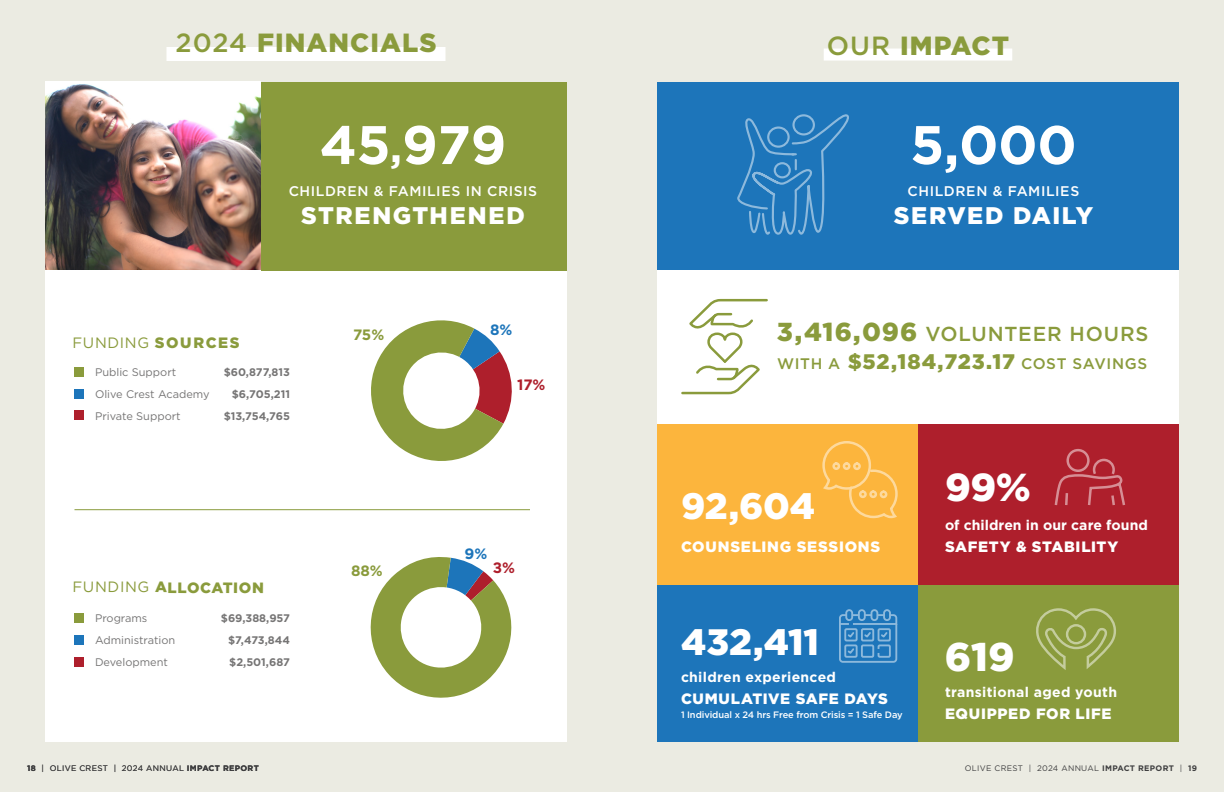
<style>
.page{position:relative;width:1224px;height:792px;background:#fff}
.page>*{position:absolute;margin:0;border:0;box-sizing:border-box;transform-origin:0 0}
.t1{font:700 54.2px "Gotham";letter-spacing:-.01em;color:#fff}
.t2{font:900 40px "Gotham";color:#fff}
.t3{font:900 39px "Gotham";color:#fff}
.t4{font:900 36.7px "Gotham";letter-spacing:-.01em;color:#fff}
.page_headers{font:900 26.3px "Gotham";letter-spacing:.04em;color:#8a9b3c}
.t5{font:900 24px "Gotham";letter-spacing:.07em;color:#fff}
.t6{font:500 20.2px "Gotham";letter-spacing:.045em;color:#8a9b3c}
.t7{font:500 15.3px "Gotham";letter-spacing:.04em;color:#8a9b3c}
.t8{font:900 15px "Gotham";letter-spacing:.045em;color:#fff}
.t9{font:900 15px "Gotham";color:#8a9b3c}
.t10{font:15px "Gotham";letter-spacing:.045em;color:#8a9b3c}
.chart_percentages{font:700 15px "Gotham";color:#8a9b3c}
.chart_percentages-2{font:700 15px "Gotham";color:#ae1f2c}
.chart_percentages-3{font:700 15px "Gotham";color:#1d75ba}
.t11{font:500 14px "Gotham";letter-spacing:.045em;color:#fff}
.t12{font:700 14px "Gotham";letter-spacing:.02em;color:#fff}
.t13{font:700 14px "Gotham";color:#fff}
.financials{font:11px "Gotham";color:#767575}
.financials-2{font:700 11px "Gotham";color:#767575}
.t14{font:500 9.3px "Gotham";letter-spacing:-.01em;color:#fff}
.t15{font:8px "Gotham";letter-spacing:.04em;color:#3e3e3f}
.s1{font-weight:500}
.s2{font-size:42.2px}
.s3{font-weight:900}
.s4{font-weight:400}
.s5{font-weight:900;font-size:26px}
.s6{font-weight:900;font-size:21px}
.s7{font-weight:700}
</style>
<div class="page">
<div style="left:0;top:0;width:612px;height:792px;background:#ebebe2"></div>
<div style="left:612px;top:0;width:612px;height:792px;background:#ebebe2"></div>
<div style="left:657px;top:575px;width:261px;height:167px;background:#1d75ba"></div>
<div style="left:918px;top:574px;width:261px;height:168px;background:#8a9b3c"></div>
<div style="left:45px;top:271px;width:522px;height:471px;background:#fff"></div>
<svg style="left:370px;top:557px;width:142px;height:141px"></svg>
<div style="left:657px;top:82px;width:522px;height:189px;background:#1d75ba"></div>
<div style="left:657px;top:424px;width:261px;height:161px;background:#fcb53d"></div>
<div style="left:918px;top:424px;width:261px;height:161px;background:#ae1f2c"></div>
<div style="left:657px;top:271px;width:522px;height:153px;background:#fff"></div>
<div style="left:166px;top:47px;width:280px;height:14px;background:#fff"></div>
<div style="left:824px;top:49px;width:188px;height:12px;background:#fff"></div>
<svg style="left:371px;top:320px;width:141px;height:141px"></svg>
<div style="left:261px;top:82px;width:306px;height:189px;background:#8a9b3c"></div>
<img style="left:45px;top:82px;width:216px;height:188px">
<svg style="left:737px;top:114px;width:112px;height:121px"></svg>
<div style="left:767px;top:126px;width:23px;height:22px;border:2px solid #fff;border-radius:50%"></div>
<svg style="left:1036px;top:608px;width:80px;height:62px"></svg>
<svg style="left:839px;top:613px;width:59px;height:50px"></svg>
<div style="left:845px;top:609px;width:8px;height:12px;border:2px solid #fff;border-radius:3px"></div>
<div style="left:858px;top:609px;width:8px;height:12px;border:2px solid #fff;border-radius:3px"></div>
<div style="left:871px;top:609px;width:7px;height:12px;border:2px solid #fff;border-radius:3px"></div>
<div style="left:883px;top:609px;width:8px;height:12px;border:2px solid #fff;border-radius:3px"></div>
<svg style="left:1054px;top:448px;width:71px;height:58px"></svg>
<svg style="left:822px;top:441px;width:76px;height:78px"></svg>
<hr style="left:74px;top:509px;width:456px;height:1px;background:#8a9b3c">
<svg style="left:681px;top:298px;width:87px;height:97px"></svg>
<div style="left:74px;top:367px;width:10px;height:10px;background:#8a9b3c"></div>
<div style="left:74px;top:389px;width:10px;height:9px;background:#1d75ba"></div>
<div style="left:74px;top:410px;width:10px;height:10px;background:#ae1f2c"></div>
<div style="left:74px;top:613px;width:10px;height:10px;background:#8a9b3c"></div>
<div style="left:74px;top:635px;width:10px;height:10px;background:#1d75ba"></div>
<div style="left:74px;top:657px;width:10px;height:10px;background:#ae1f2c"></div>
<p class="page_headers" style="left:175px;top:25px;width:263px"><span class="s1">2024</span> FINANCIALS</p>
<p class="page_headers" style="left:827px;top:28px;width:184px"><span class="s1">OUR</span> IMPACT</p>
<p class="t1" style="left:320px;top:109px;width:188px">45<span class="s2">,</span>979</p>
<p class="t11" style="left:289px;top:182px;width:250px">CHILDREN &amp; FAMILIES IN CRISIS</p>
<p class="t5" style="left:301px;top:199px;width:225px">STRENGTHENED</p>
<p class="t10" style="left:72px;top:334px;width:169px">FUNDING <span class="s3">SOURCES</span></p>
<p class="financials" style="left:95px;top:365px;width:83px">Public Support</p>
<p class="financials-2" style="left:224px;top:364px;width:68px">$60,877,813</p>
<p class="financials" style="left:95px;top:387px;width:116px">Olive Crest Academy</p>
<p class="financials-2" style="left:232px;top:386px;width:60px">$6,705,211</p>
<p class="financials" style="left:95px;top:409px;width:87px">Private Support</p>
<p class="financials-2" style="left:224px;top:408px;width:68px">$13,754,765</p>
<p class="t9" style="left:73px;top:575px;width:193px;rotate:1deg"><span class="s4">FUNDING</span> ALLOCATION</p>
<p class="financials" style="left:95px;top:611px;width:54px">Programs</p>
<p class="financials-2" style="left:221px;top:610px;width:71px">$69,388,957</p>
<p class="financials" style="left:95px;top:633px;width:82px">Administration</p>
<p class="financials-2" style="left:228px;top:632px;width:63px">$7,473,844</p>
<p class="financials" style="left:95px;top:655px;width:74px">Development</p>
<p class="financials-2" style="left:229px;top:654px;width:62px">$2,501,687</p>
<p class="chart_percentages" style="left:353px;top:324px;width:33px">75%</p>
<p class="chart_percentages-3" style="left:490px;top:320px;width:24px">8%</p>
<p class="chart_percentages-2" style="left:517px;top:375px;width:30px">17%</p>
<p class="chart_percentages-3" style="left:465px;top:543px;width:24px">9%</p>
<p class="chart_percentages" style="left:351px;top:560px;width:33px">88%</p>
<p class="chart_percentages-2" style="left:493px;top:557px;width:24px">3%</p>
<p class="t1" style="left:910px;top:109px;width:168px">5,000</p>
<p class="t11" style="left:908px;top:182px;width:173px">CHILDREN &amp; FAMILIES</p>
<p class="t5" style="left:894px;top:199px;width:201px">SERVED DAILY</p>
<p class="t6" style="left:777px;top:321px;width:373px"><span class="s5">3,416,096</span> VOLUNTEER HOURS</p>
<p class="t7" style="left:777px;top:354px;width:372px">WITH A <span class="s6">$52,184,723.17</span> COST SAVINGS</p>
<p class="t4" style="left:681px;top:481px;width:136px">92,604</p>
<p class="t8" style="left:681px;top:536px;width:201px">COUNSELING SESSIONS</p>
<p class="t4" style="left:681px;top:617px;width:139px">432,411</p>
<p class="t12" style="left:681px;top:667px;width:157px">children experienced</p>
<p class="t8" style="left:681px;top:688px;width:208px">CUMULATIVE SAFE DAYS</p>
<p class="t14" style="left:681px;top:709px;width:223px">1 Individual x 24 hrs Free from Crisis = 1 Safe Day</p>
<p class="t3" style="left:945px;top:460px;width:87px">99%</p>
<p class="t13" style="left:945px;top:515px;width:205px">of children in our care found</p>
<p class="t8" style="left:945px;top:536px;width:175px">SAFETY &amp; STABILITY</p>
<p class="t2" style="left:945px;top:629px;width:71px">619</p>
<p class="t12" style="left:945px;top:683px;width:174px">transitional aged youth</p>
<p class="t8" style="left:945px;top:704px;width:168px">EQUIPPED FOR LIFE</p>
<p class="t15" style="left:27px;top:763px;width:233px"><span class="s7">18</span> | OLIVE CREST | 2024 ANNUAL <span class="s7">IMPACT REPORT</span></p>
<p class="t15" style="left:965px;top:763px;width:234px">OLIVE CREST | 2024 ANNUAL <span class="s7">IMPACT REPORT</span> | <span class="s7">19</span></p>
</div>
